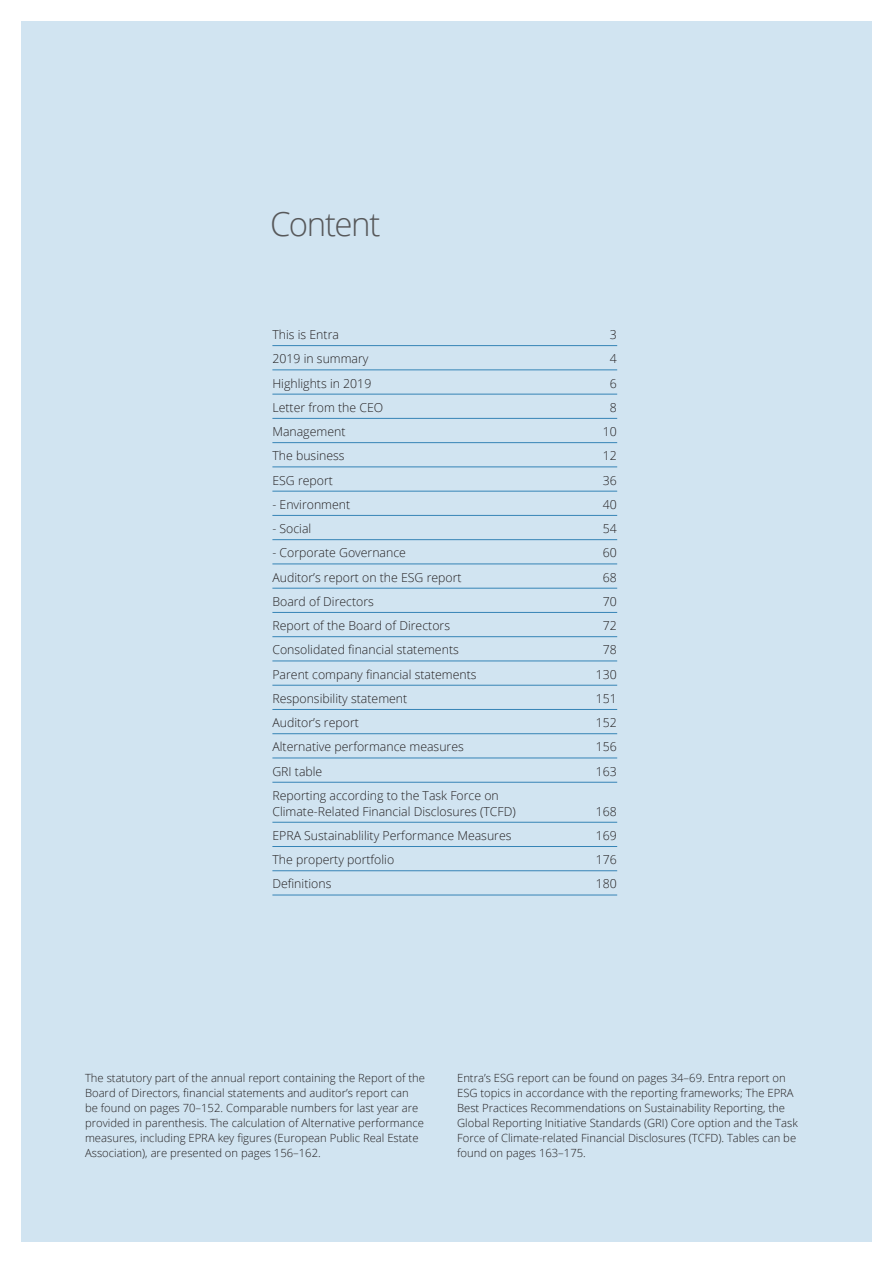
<style>
.page{position:relative;width:893px;height:1263px;background:#fff}
.page>*{position:absolute;margin:0;border:0;box-sizing:border-box;transform-origin:0 0}
.Tittel_22{font:300 33px "Open Sans";letter-spacing:-.04em;color:#57585a}
.Innholdsfortegnelse{font:300 12.3px/15.8px "Open Sans";color:#231f20}
.Boks_brødtekst{font:300 11.25px/15px "Open Sans";color:#231f20}
</style>
<div class="page">
<div style="left:21px;top:21px;width:851px;height:1221px;background:#d1e4f1"></div>
<hr style="left:272px;top:345px;width:345px;height:1px;background:#3684b6">
<hr style="left:272px;top:370px;width:345px;height:1px;background:#3684b6">
<hr style="left:272px;top:394px;width:345px;height:1px;background:#3684b6">
<hr style="left:272px;top:418px;width:345px;height:1px;background:#3684b6">
<hr style="left:272px;top:442px;width:345px;height:1px;background:#3684b6">
<hr style="left:272px;top:467px;width:345px;height:1px;background:#3684b6">
<hr style="left:272px;top:491px;width:345px;height:1px;background:#3684b6">
<hr style="left:272px;top:515px;width:345px;height:1px;background:#3684b6">
<hr style="left:272px;top:539px;width:345px;height:1px;background:#3684b6">
<hr style="left:272px;top:564px;width:345px;height:1px;background:#3684b6">
<hr style="left:272px;top:588px;width:345px;height:1px;background:#3684b6">
<hr style="left:272px;top:612px;width:345px;height:1px;background:#3684b6">
<hr style="left:272px;top:636px;width:345px;height:1px;background:#3684b6">
<hr style="left:272px;top:661px;width:345px;height:1px;background:#3684b6">
<hr style="left:272px;top:685px;width:345px;height:1px;background:#3684b6">
<hr style="left:272px;top:709px;width:345px;height:1px;background:#3684b6">
<hr style="left:272px;top:733px;width:345px;height:1px;background:#3684b6">
<hr style="left:272px;top:758px;width:345px;height:1px;background:#3684b6">
<hr style="left:272px;top:782px;width:345px;height:1px;background:#3684b6">
<hr style="left:272px;top:822px;width:345px;height:1px;background:#3684b6">
<hr style="left:272px;top:846px;width:345px;height:1px;background:#3684b6">
<hr style="left:272px;top:870px;width:345px;height:1px;background:#3684b6">
<hr style="left:272px;top:895px;width:345px;height:1px;background:#3684b6">
<p class="Tittel_22" style="left:270px;top:202px;width:112px">Content</p>
<p class="Innholdsfortegnelse" style="left:272px;top:326px;width:68px">This is Entra</p>
<p class="Innholdsfortegnelse" style="left:610px;top:326px;width:9px">3</p>
<p class="Innholdsfortegnelse" style="left:272px;top:351px;width:98px">2019 in summary</p>
<p class="Innholdsfortegnelse" style="left:610px;top:351px;width:9px">4</p>
<p class="Innholdsfortegnelse" style="left:272px;top:375px;width:100px">Highlights in 2019</p>
<p class="Innholdsfortegnelse" style="left:610px;top:375px;width:9px">6</p>
<p class="Innholdsfortegnelse" style="left:272px;top:399px;width:112px">Letter from the CEO</p>
<p class="Innholdsfortegnelse" style="left:610px;top:399px;width:9px">8</p>
<p class="Innholdsfortegnelse" style="left:272px;top:423px;width:75px">Management</p>
<p class="Innholdsfortegnelse" style="left:603px;top:423px;width:16px">10</p>
<p class="Innholdsfortegnelse" style="left:272px;top:448px;width:74px">The business</p>
<p class="Innholdsfortegnelse" style="left:603px;top:448px;width:16px">12</p>
<p class="Innholdsfortegnelse" style="left:272px;top:472px;width:62px">ESG report</p>
<p class="Innholdsfortegnelse" style="left:603px;top:472px;width:16px">36</p>
<p class="Innholdsfortegnelse" style="left:272px;top:496px;width:79px">- Environment</p>
<p class="Innholdsfortegnelse" style="left:603px;top:496px;width:16px">40</p>
<p class="Innholdsfortegnelse" style="left:272px;top:520px;width:40px">- Social</p>
<p class="Innholdsfortegnelse" style="left:603px;top:520px;width:16px">54</p>
<p class="Innholdsfortegnelse" style="left:272px;top:545px;width:135px">- Corporate Governance</p>
<p class="Innholdsfortegnelse" style="left:603px;top:545px;width:16px">60</p>
<p class="Innholdsfortegnelse" style="left:272px;top:569px;width:191px">Auditor’s report on the ESG report</p>
<p class="Innholdsfortegnelse" style="left:603px;top:569px;width:16px">68</p>
<p class="Innholdsfortegnelse" style="left:272px;top:593px;width:103px">Board of Directors</p>
<p class="Innholdsfortegnelse" style="left:603px;top:593px;width:16px">70</p>
<p class="Innholdsfortegnelse" style="left:272px;top:617px;width:179px">Report of the Board of Directors</p>
<p class="Innholdsfortegnelse" style="left:603px;top:617px;width:16px">72</p>
<p class="Innholdsfortegnelse" style="left:272px;top:642px;width:188px">Consolidated financial statements</p>
<p class="Innholdsfortegnelse" style="left:603px;top:642px;width:16px">78</p>
<p class="Innholdsfortegnelse" style="left:272px;top:666px;width:206px">Parent company financial statements</p>
<p class="Innholdsfortegnelse" style="left:596px;top:666px;width:23px">130</p>
<p class="Innholdsfortegnelse" style="left:272px;top:690px;width:136px">Responsibility statement</p>
<p class="Innholdsfortegnelse" style="left:596px;top:690px;width:23px">151</p>
<p class="Innholdsfortegnelse" style="left:272px;top:714px;width:88px">Auditor’s report</p>
<p class="Innholdsfortegnelse" style="left:596px;top:714px;width:23px">152</p>
<p class="Innholdsfortegnelse" style="left:272px;top:739px;width:193px">Alternative performance measures</p>
<p class="Innholdsfortegnelse" style="left:596px;top:739px;width:23px">156</p>
<p class="Innholdsfortegnelse" style="left:272px;top:763px;width:51px">GRI table</p>
<p class="Innholdsfortegnelse" style="left:596px;top:763px;width:23px">163</p>
<p class="Innholdsfortegnelse" style="left:272px;top:787px;width:245px">Reporting according to the Task Force on<br>Climate-Related Financial Disclosures (TCFD)</p>
<p class="Innholdsfortegnelse" style="left:596px;top:803px;width:23px">168</p>
<p class="Innholdsfortegnelse" style="left:272px;top:827px;width:241px">EPRA Sustainablility Performance Measures</p>
<p class="Innholdsfortegnelse" style="left:596px;top:827px;width:23px">169</p>
<p class="Innholdsfortegnelse" style="left:272px;top:851px;width:123px">The property portfolio</p>
<p class="Innholdsfortegnelse" style="left:596px;top:851px;width:23px">176</p>
<p class="Innholdsfortegnelse" style="left:272px;top:876px;width:61px">Definitions</p>
<p class="Innholdsfortegnelse" style="left:596px;top:876px;width:23px">180</p>
<p class="Boks_brødtekst" style="left:85px;top:1070px;width:341px">The statutory part of the annual report containing the Report of the Board of Directors, financial statements and auditor’s report can<br>be found on pages 70–152. Comparable numbers for last year are provided in parenthesis. The calculation of Alternative performance measures, including EPRA key figures (European Public Real Estate Association), are presented on pages 156–162.</p>
<p class="Boks_brødtekst" style="left:457px;top:1070px;width:342px">Entra’s ESG report can be found on pages 34–69. Entra report on ESG topics in accordance with the reporting frameworks; The EPRA Best Practices Recommendations on Sustainability Reporting, the Global Reporting Initiative Standards (GRI) Core option and the Task Force of Climate-related Financial Disclosures (TCFD). Tables can be found on pages 163–175.</p>
</div>
